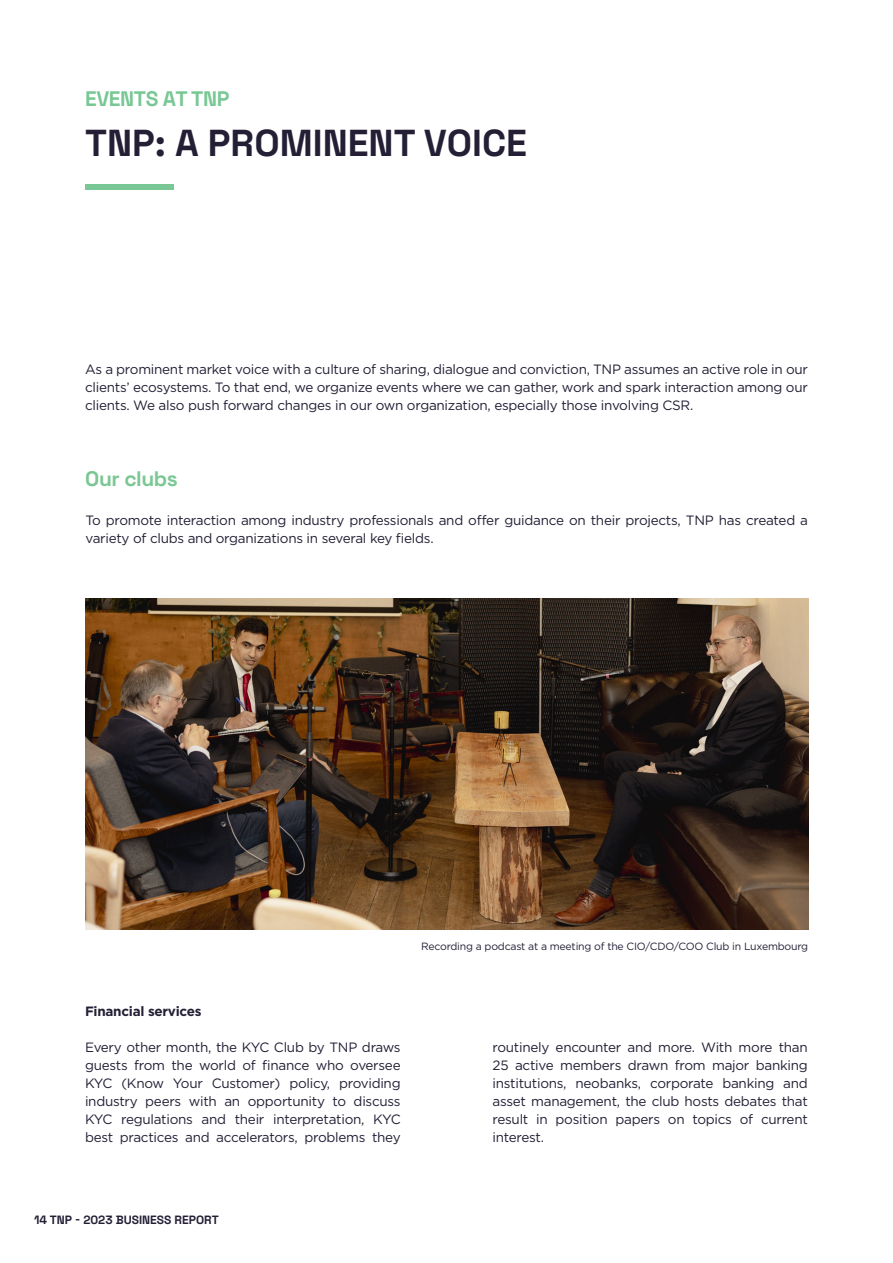
<style>
.page{position:relative;width:893px;height:1263px;background:#fff}
.page>*{position:absolute;margin:0;border:0;box-sizing:border-box;transform-origin:0 0}
.TITRES_niveau_2{font:300 37.5px "Space Grotesk";color:#241f35}
.t1{font:300 21px "Space Grotesk";letter-spacing:-.02em;color:#78c794}
.t2{font:300 21px "Space Grotesk";letter-spacing:-.02em;color:#7ac794}
.t3{font:13.5px/18px "Gotham";letter-spacing:-.02em;color:#241f35;text-align:justify}
.t4{font:700 13.5px "Gotham";letter-spacing:-.02em;color:#241f35}
.t5{font:300 12px "Space Grotesk";color:#241f35}
.t6{font:10.5px "Gotham";letter-spacing:-.02em;color:#241f35}
</style>
<div class="page">
<div style="left:85px;top:184px;width:89px;height:6px;background:#78c794"></div>
<img style="left:85px;top:598px;width:723px;height:331px">
<p class="t1" style="left:85px;top:83px;width:146px">EVENTS AT TNP</p>
<p class="TITRES_niveau_2" style="left:85px;top:115px;width:443px">TNP: A PROMINENT VOICE</p>
<p class="t3" style="left:85px;top:360px;width:724px">As a prominent market voice with a culture of sharing, dialogue and conviction, TNP assumes an active role in our clients’ ecosystems. To that end, we organize events where we can gather, work and spark interaction among our clients. We also push forward changes in our own organization, especially those involving CSR.</p>
<p class="t2" style="left:85px;top:463px;width:94px">Our clubs</p>
<p class="t3" style="left:85px;top:511px;width:724px">To promote interaction among industry professionals and offer guidance on their projects, TNP has created a variety of clubs and organizations in several key fields.</p>
<p class="t4" style="left:85px;top:1002px;width:118px">Financial services</p>
<p class="t6" style="left:421px;top:940px;width:388px">Recording a podcast at a meeting of the CIO/CDO/COO Club in Luxembourg</p>
<p class="t3" style="left:85px;top:1038px;width:317px">Every other month, the KYC Club by TNP draws guests from the world of finance who oversee KYC (Know Your Customer) policy, providing industry peers with an opportunity to discuss KYC regulations and their interpretation, KYC best practices and accelerators, problems they</p>
<p class="t3" style="left:493px;top:1038px;width:317px">routinely encounter and more. With more than 25 active members drawn from major banking institutions, neobanks, corporate banking and asset management, the club hosts debates that result in position papers on topics of current interest.</p>
<p class="t5" style="left:34px;top:1211px;width:186px">14 TNP - 2023 BUSINESS REPORT</p>
</div>
